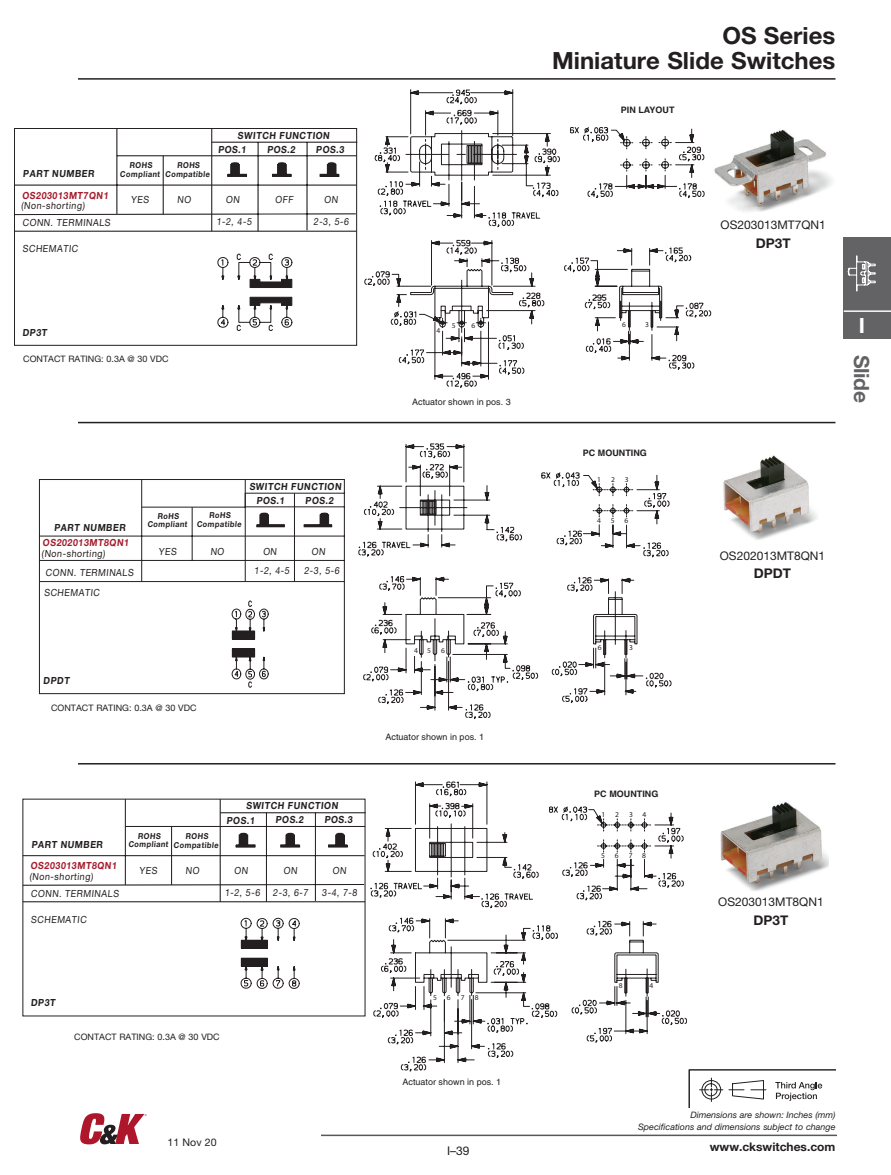
<style>
.page{position:relative;width:891px;height:1175px;background:#fff}
.page>*{position:absolute;margin:0;border:0;box-sizing:border-box;transform-origin:0 0}
.Page_head_left{font:700 23.7px "Helvetica Neue LT Std";color:#231f20}
.t1{font:700 21px "Helvetica Neue";letter-spacing:-.025em;color:#636366}
.t2{font:700 21px "Helvetica Neue";color:#fff}
.Main_dim_img_label{font:700 13.35px "Helvetica Neue LT Std";color:#231f20}
.t3{font:12px "Helvetica Neue LT Std";color:#231f20}
.Main_img_caption{font:11.85px "Helvetica Neue LT Std";color:#231f20}
.footer-url{font:700 11.85px "Helvetica Neue LT Std";color:#231f20}
.footer-url-2{font:10.5px "Helvetica Neue LT Std";color:#231f20}
.t4{font:9.9px/21.8px "Helvetica Neue LT Std";color:#231f20;text-align:center;scale:.91 1}
.t5{font:700 9.9px "Helvetica Neue LT Std";color:#231f20;scale:.91 1}
.t6{font:700 9.9px/10.6px "Helvetica Neue LT Std";color:#a51d2e;scale:.91 1}
.Main_tbody{font:8.85px "Helvetica Neue LT Std";color:#231f20}
.footer-dim{font:italic 8.85px/11.9px "Helvetica Neue LT Std";color:#231f20;text-align:right}
.t7{font:8.85px "Helvetica";color:#231f20}
.t8{font:700 8.85px "Helvetica";color:#231f20}
.t9{font:700 8.25px/8.9px "Helvetica Neue LT Std";color:#231f20;text-align:center;scale:.91 1}
.t10{font:7.35px "Myriad";color:#231f20}
.s1{font-weight:400;color:#231c1c}
</style>
<div class="page">
<div style="left:844px;top:237px;width:47px;height:102px;background:#636366"></div>
<hr style="left:844px;top:310px;width:47px;height:2px;background:#fff">
<svg style="left:847px;top:255px;width:29px;height:37px"></svg>
<hr style="left:321px;top:1134px;width:516px;height:2px;background:#57585a">
<svg style="left:80px;top:1113px;width:67px;height:31px"></svg>
<div style="left:145px;top:1128px;width:65px;height:20px;background:#fff"></div>
<svg style="left:22px;top:902px;width:344px;height:114px"></svg>
<svg style="left:22px;top:798px;width:344px;height:104px"></svg>
<hr style="left:23px;top:901px;width:342px;height:1px;background:#231f20">
<hr style="left:171px;top:826px;width:1px;height:58px;background:#231f20">
<hr style="left:220px;top:799px;width:1px;height:102px;background:#231f20">
<svg style="left:14px;top:232px;width:343px;height:114px"></svg>
<svg style="left:14px;top:128px;width:343px;height:103px"></svg>
<hr style="left:14px;top:231px;width:343px;height:1px;background:#231f20">
<hr style="left:163px;top:156px;width:1px;height:58px;background:#231f20">
<hr style="left:211px;top:128px;width:1px;height:103px;background:#231f20">
<svg style="left:39px;top:479px;width:306px;height:215px"></svg>
<svg style="left:141px;top:479px;width:191px;height:102px"></svg>
<hr style="left:40px;top:581px;width:305px;height:1px;background:#231f20">
<svg style="left:364px;top:89px;width:347px;height:299px"></svg>
<svg style="left:370px;top:781px;width:317px;height:291px"></svg>
<svg style="left:358px;top:443px;width:313px;height:277px"></svg>
<hr style="left:78px;top:78px;width:758px;height:2px;background:#231f20">
<svg style="left:688px;top:1069px;width:148px;height:38px"></svg>
<svg style="left:570px;top:127px;width:134px;height:71px"></svg>
<svg style="left:549px;top:805px;width:135px;height:95px"></svg>
<svg style="left:542px;top:471px;width:127px;height:86px"></svg>
<img style="left:720px;top:802px;width:109px;height:89px">
<img style="left:714px;top:130px;width:118px;height:82px">
<img style="left:723px;top:455px;width:94px;height:85px">
<hr style="left:78px;top:763px;width:758px;height:1px;background:#231f20">
<hr style="left:78px;top:422px;width:758px;height:1px;background:#231f20">
<svg style="left:241px;top:918px;width:59px;height:70px"></svg>
<svg style="left:232px;top:600px;width:37px;height:87px"></svg>
<svg style="left:218px;top:254px;width:74px;height:77px"></svg>
<p class="t5" style="left:238px;top:129px;width:104px">SWITCH FUNCTION</p>
<p class="t5" style="left:218px;top:143px;width:34px">POS.1</p>
<p class="t5" style="left:267px;top:143px;width:34px">POS.2</p>
<p class="t5" style="left:316px;top:143px;width:34px">POS.3</p>
<p class="t9" style="left:120px;top:160px;width:46px">ROHS<br>Compliant</p>
<p class="t9" style="left:165px;top:161px;width:52px">ROHS<br>Compatible</p>
<p class="t4" style="left:131px;top:188px;width:23px">YES</p>
<p class="t4" style="left:177px;top:188px;width:18px">NO</p>
<p class="t4" style="left:226px;top:188px;width:18px">ON</p>
<p class="t4" style="left:275px;top:189px;width:23px">OFF</p>
<p class="t4" style="left:314px;top:189px;width:42px">ON<br>2-3, 5-6</p>
<p class="t5" style="left:23px;top:167px;width:81px">PART NUMBER</p>
<p class="t6" style="left:21px;top:190px;width:99px">OS203013MT7QN1 <span class="s1">(Non-shorting)</span></p>
<p class="t4" style="left:22px;top:212px;width:99px">CONN. TERMINALS</p>
<p class="t4" style="left:216px;top:211px;width:42px">1-2, 4-5</p>
<p class="t4" style="left:22px;top:237px;width:64px">SCHEMATIC</p>
<p class="Page_head_left" style="left:722px;top:21px;width:115px">OS Series</p>
<p class="Page_head_left" style="left:552px;top:46px;width:285px">Miniature Slide Switches</p>
<p class="t8" style="left:621px;top:105px;width:55px">PIN LAYOUT</p>
<p class="Main_img_caption" style="left:721px;top:218px;width:107px">OS203013MT7QN1</p>
<p class="Main_dim_img_label" style="left:756px;top:234px;width:36px">DP3T</p>
<p class="t5" style="left:22px;top:326px;width:30px">DP3T</p>
<p class="Main_tbody" style="left:23px;top:354px;width:147px">CONTACT RATING: 0.3A @ 30 VDC</p>
<p class="t5" style="left:249px;top:480px;width:104px">SWITCH FUNCTION</p>
<p class="t5" style="left:256px;top:494px;width:34px">POS.1</p>
<p class="t5" style="left:305px;top:494px;width:34px">POS.2</p>
<p class="t5" style="left:54px;top:521px;width:81px">PART NUMBER</p>
<p class="t9" style="left:147px;top:511px;width:46px">RoHS<br>Compliant</p>
<p class="t9" style="left:197px;top:510px;width:52px">RoHS<br>Compatible</p>
<p class="t6" style="left:42px;top:537px;width:99px">OS202013MT8QN1 <span class="s1">(Non-shorting)</span></p>
<p class="t4" style="left:159px;top:540px;width:23px">YES</p>
<p class="t4" style="left:210px;top:540px;width:18px">NO</p>
<p class="t4" style="left:263px;top:540px;width:18px">ON</p>
<p class="t4" style="left:312px;top:540px;width:18px">ON</p>
<p class="t4" style="left:46px;top:561px;width:99px">CONN. TERMINALS</p>
<p class="t4" style="left:254px;top:559px;width:42px">1-2, 4-5</p>
<p class="t4" style="left:44px;top:582px;width:64px">SCHEMATIC</p>
<p class="t4" style="left:304px;top:559px;width:42px">2-3, 5-6</p>
<p class="t5" style="left:43px;top:674px;width:32px">DPDT</p>
<p class="Main_tbody" style="left:51px;top:703px;width:147px">CONTACT RATING: 0.3A @ 30 VDC</p>
<p class="t5" style="left:246px;top:799px;width:104px">SWITCH FUNCTION</p>
<p class="t5" style="left:226px;top:814px;width:34px">POS.1</p>
<p class="t5" style="left:275px;top:813px;width:34px">POS.2</p>
<p class="t5" style="left:324px;top:813px;width:34px">POS.3</p>
<p class="t9" style="left:128px;top:831px;width:46px">ROHS<br>Compliant</p>
<p class="t9" style="left:174px;top:831px;width:52px">ROHS<br>Compatible</p>
<p class="t4" style="left:139px;top:859px;width:23px">YES</p>
<p class="t4" style="left:185px;top:859px;width:18px">NO</p>
<p class="t4" style="left:234px;top:859px;width:18px">ON</p>
<p class="t4" style="left:284px;top:859px;width:18px">ON</p>
<p class="t4" style="left:333px;top:859px;width:18px">ON</p>
<p class="t4" style="left:273px;top:881px;width:42px">2-3, 6-7</p>
<p class="t4" style="left:322px;top:881px;width:42px">3-4, 7-8</p>
<p class="t5" style="left:31px;top:838px;width:81px">PART NUMBER</p>
<p class="t6" style="left:29px;top:860px;width:99px">OS203013MT8QN1 <span class="s1">(Non-shorting)</span></p>
<p class="t4" style="left:31px;top:882px;width:99px">CONN. TERMINALS</p>
<p class="t4" style="left:225px;top:881px;width:42px">1-2, 5-6</p>
<p class="t4" style="left:31px;top:908px;width:64px">SCHEMATIC</p>
<p class="t10" style="left:436px;top:326px;width:5px">4</p>
<p class="t10" style="left:452px;top:322px;width:5px">5</p>
<p class="t10" style="left:471px;top:322px;width:5px">6</p>
<p class="t10" style="left:622px;top:321px;width:5px">6</p>
<p class="t10" style="left:645px;top:321px;width:5px">3</p>
<p class="t7" style="left:412px;top:397px;width:100px">Actuator shown in pos. 3</p>
<p class="t10" style="left:414px;top:647px;width:5px">4</p>
<p class="t10" style="left:427px;top:647px;width:5px">5</p>
<p class="t10" style="left:441px;top:647px;width:5px">6</p>
<p class="t7" style="left:386px;top:732px;width:100px">Actuator shown in pos. 1</p>
<p class="t8" style="left:583px;top:447px;width:66px">PC MOUNTING</p>
<p class="t10" style="left:597px;top:476px;width:5px">1</p>
<p class="t10" style="left:611px;top:476px;width:5px">2</p>
<p class="t10" style="left:625px;top:476px;width:5px">3</p>
<p class="t10" style="left:597px;top:517px;width:5px">4</p>
<p class="t10" style="left:611px;top:517px;width:5px">5</p>
<p class="t10" style="left:624px;top:517px;width:5px">6</p>
<p class="t10" style="left:598px;top:644px;width:5px">6</p>
<p class="t10" style="left:629px;top:644px;width:5px">3</p>
<p class="t8" style="left:594px;top:788px;width:66px">PC MOUNTING</p>
<p class="t10" style="left:602px;top:810px;width:5px">1</p>
<p class="t10" style="left:615px;top:810px;width:5px">2</p>
<p class="t10" style="left:629px;top:810px;width:5px">3</p>
<p class="t10" style="left:643px;top:810px;width:5px">4</p>
<p class="t10" style="left:601px;top:852px;width:5px">5</p>
<p class="t10" style="left:615px;top:852px;width:5px">6</p>
<p class="t10" style="left:629px;top:852px;width:5px">7</p>
<p class="t10" style="left:642px;top:852px;width:5px">8</p>
<p class="t2" style="left:859px;top:312px;width:8px">I</p>
<p class="t1" style="left:875px;top:355px;width:49px;rotate:90deg">Slide</p>
<p class="Main_img_caption" style="left:720px;top:548px;width:107px">OS202013MT8QN1</p>
<p class="Main_dim_img_label" style="left:754px;top:565px;width:39px">DPDT</p>
<p class="Main_img_caption" style="left:718px;top:895px;width:107px">OS203013MT8QN1</p>
<p class="Main_dim_img_label" style="left:754px;top:912px;width:36px">DP3T</p>
<p class="t5" style="left:31px;top:996px;width:30px">DP3T</p>
<p class="Main_tbody" style="left:74px;top:1032px;width:147px">CONTACT RATING: 0.3A @ 30 VDC</p>
<p class="t10" style="left:433px;top:993px;width:5px">5</p>
<p class="t10" style="left:447px;top:993px;width:5px">6</p>
<p class="t10" style="left:461px;top:993px;width:5px">7</p>
<p class="t10" style="left:475px;top:993px;width:5px">8</p>
<p class="t7" style="left:403px;top:1076px;width:100px">Actuator shown in pos. 1</p>
<p class="t10" style="left:619px;top:981px;width:5px">8</p>
<p class="t10" style="left:650px;top:981px;width:5px">4</p>
<p class="footer-dim" style="left:638px;top:1108px;width:199px">Dimensions are shown: Inches (mm)<br>Specifications and dimensions subject to change</p>
<p class="footer-url-2" style="left:168px;top:1136px;width:51px">11 Nov 20</p>
<p class="footer-url" style="left:710px;top:1139px;width:127px">www.ckswitches.com</p>
<p class="t3" style="left:447px;top:1143px;width:24px">I–39</p>
</div>
